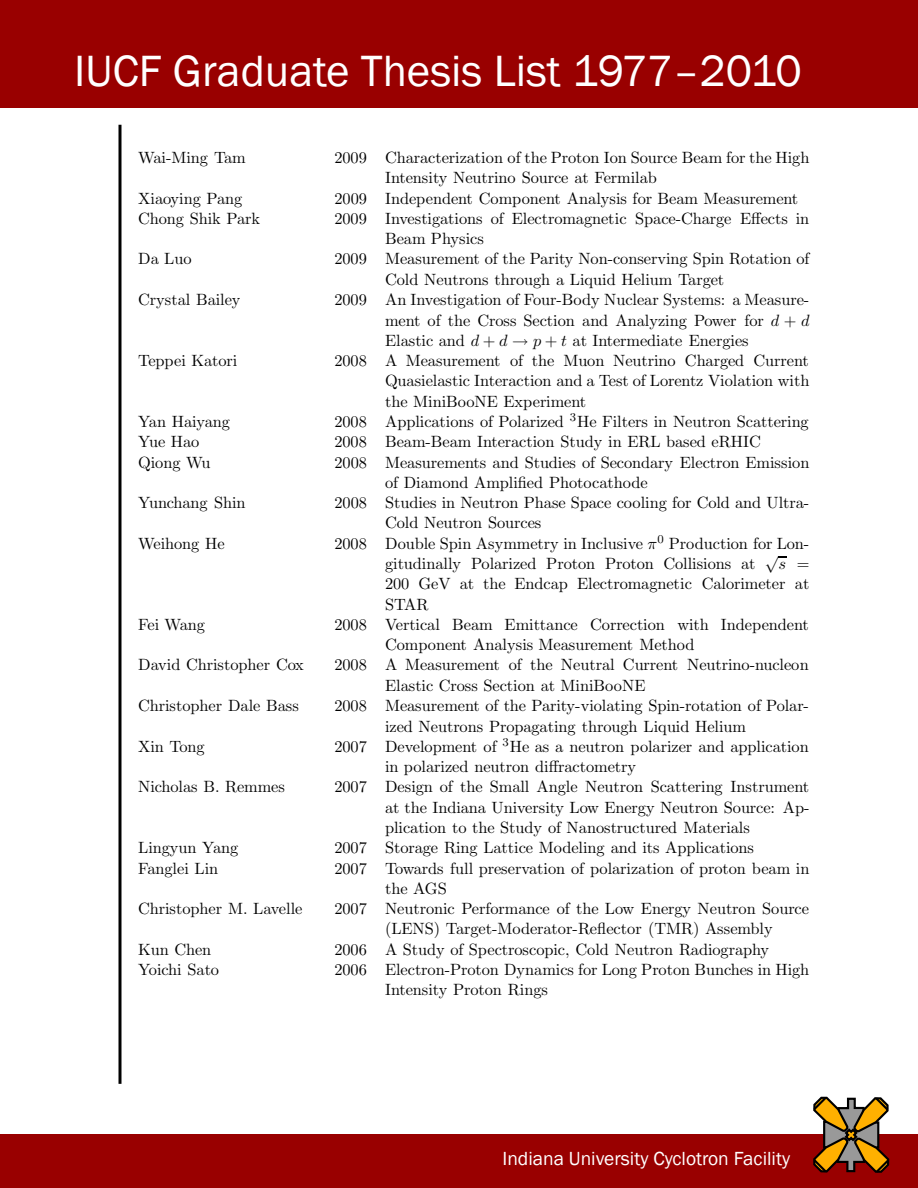
<style>
.page{position:relative;width:918px;height:1188px;background:#fff}
.page>*{position:absolute;margin:0;border:0;box-sizing:border-box;transform-origin:0 0}
.t1{font:45px "Franklin Gothic";color:#fff}
.t2{font:19.5px "Franklin Gothic";color:#fff}
.t3{font:16.35px/20.4px "CMR10";letter-spacing:-.005em;color:#000}
.t4{font:16.35px "CMSY10";color:#000}
.s1{font-family:"CMMI10"}
.s2{font-family:"CMSY10"}
</style>
<div class="page">
<div style="left:0;top:1134px;width:918px;height:54px;background:#900"></div>
<svg style="left:813px;top:1096px;width:77px;height:77px"></svg>
<svg style="left:118px;top:125px;width:4px;height:959px;background:#3f3f3f"></svg>
<div style="left:0;top:0;width:918px;height:108px;background:#900"></div>
<p class="t1" style="left:74px;top:43px;width:729px">IUCF Graduate Thesis List 1977–2010</p>
<p class="t3" style="left:138px;top:149px;width:109px">Wai-Ming Tam</p>
<p class="t3" style="left:385px;top:149px;width:426px;text-indent:-51px">2009 Characterization of the Proton Ion Source Beam for the High<br>Intensity Neutrino Source at Fermilab</p>
<p class="t3" style="left:138px;top:189px;width:106px">Xiaoying Pang</p>
<p class="t3" style="left:334px;top:189px;width:465px">2009 Independent Component Analysis for Beam Measurement</p>
<p class="t3" style="left:138px;top:210px;width:123px">Chong Shik Park</p>
<p class="t3" style="left:385px;top:210px;width:426px;text-indent:-51px">2009 Investigations of Electromagnetic Space-Charge Effects in<br>Beam Physics</p>
<p class="t3" style="left:138px;top:250px;width:55px">Da Luo</p>
<p class="t3" style="left:385px;top:250px;width:426px;text-indent:-51px">2009 Measurement of the Parity Non-conserving Spin Rotation of<br>Cold Neutrons through a Liquid Helium Target</p>
<p class="t3" style="left:138px;top:291px;width:104px">Crystal Bailey</p>
<p class="t3" style="left:385px;top:291px;width:426px;text-align:justify;text-indent:-51px">2009 An Investigation of Four-Body Nuclear Systems: a Measure&shy;ment of the Cross Section and Analyzing Power for <span class="s1">d</span> + <span class="s1">d </span>Elastic and <span class="s1">d</span> + <span class="s1">d</span> <span class="s2">→</span> <span class="s1">p</span> + <span class="s1">t</span> at Intermediate Energies</p>
<p class="t3" style="left:138px;top:352px;width:101px">Teppei Katori</p>
<p class="t3" style="left:385px;top:352px;width:426px;text-align:justify;text-indent:-51px">2008 A Measurement of the Muon Neutrino Charged Current Quasielastic Interaction and a Test of Lorentz Violation with the MiniBooNE Experiment</p>
<p class="t3" style="left:138px;top:413px;width:93px">Yan Haiyang</p>
<p class="t3" style="left:334px;top:413px;width:476px">2008 Applications of Polarized <sup>3</sup>He Filters in Neutron Scattering</p>
<p class="t3" style="left:138px;top:433px;width:63px">Yue Hao</p>
<p class="t3" style="left:334px;top:433px;width:428px">2008 Beam-Beam Interaction Study in ERL based eRHIC</p>
<p class="t3" style="left:138px;top:453px;width:74px">Qiong Wu</p>
<p class="t3" style="left:385px;top:453px;width:426px;text-indent:-51px">2008 Measurements and Studies of Secondary Electron Emission of Diamond Amplified Photocathode</p>
<p class="t3" style="left:138px;top:494px;width:109px">Yunchang Shin</p>
<p class="t3" style="left:385px;top:494px;width:426px;text-indent:-51px">2008 Studies in Neutron Phase Space cooling for Cold and Ultra-<br>Cold Neutron Sources</p>
<p class="t3" style="left:138px;top:535px;width:88px">Weihong He</p>
<p class="t3" style="left:334px;top:535px;width:476px;text-align:center">2008 Double Spin Asymmetry in Inclusive <span class="s1">π</span><sup>0</sup> Production for Lon&shy;gitudinally Polarized Proton Proton Collisions at</p>
<p class="t4" style="left:765px;top:542px;width:15px">√</p>
<p class="t3" style="left:385px;top:555px;width:426px;text-align:justify;text-indent:393px"><span class="s1">s</span> = 200 GeV at the Endcap Electromagnetic Calorimeter at STAR</p>
<p class="t3" style="left:138px;top:616px;width:68px">Fei Wang</p>
<p class="t3" style="left:385px;top:616px;width:425px;text-indent:-51px">2008 Vertical Beam Emittance Correction with Independent<br>Component Analysis Measurement Method</p>
<p class="t3" style="left:138px;top:656px;width:167px">David Christopher Cox</p>
<p class="t3" style="left:385px;top:656px;width:425px;text-indent:-51px">2008 A Measurement of the Neutral Current Neutrino-nucleon<br>Elastic Cross Section at MiniBooNE</p>
<p class="t3" style="left:138px;top:697px;width:162px">Christopher Dale Bass</p>
<p class="t3" style="left:385px;top:697px;width:426px;text-indent:-51px">2008 Measurement of the Parity-violating Spin-rotation of Polar&shy;ized Neutrons Propagating through Liquid Helium</p>
<p class="t3" style="left:138px;top:737px;width:68px">Xin Tong</p>
<p class="t3" style="left:385px;top:737px;width:425px;text-indent:-51px">2007 Development of <sup>3</sup>He as a neutron polarizer and application in polarized neutron diffractometry</p>
<p class="t3" style="left:138px;top:778px;width:148px">Nicholas B. Remmes</p>
<p class="t3" style="left:385px;top:778px;width:426px;text-align:justify;text-indent:-51px">2007 Design of the Small Angle Neutron Scattering Instrument at the Indiana University Low Energy Neutron Source: Ap&shy;plication to the Study of Nanostructured Materials</p>
<p class="t3" style="left:138px;top:839px;width:102px">Lingyun Yang</p>
<p class="t3" style="left:334px;top:839px;width:421px">2007 Storage Ring Lattice Modeling and its Applications</p>
<p class="t3" style="left:138px;top:859px;width:82px">Fanglei Lin</p>
<p class="t3" style="left:385px;top:859px;width:426px;text-indent:-51px">2007 Towards full preservation of polarization of proton beam in the AGS</p>
<p class="t3" style="left:138px;top:900px;width:166px">Christopher M. Lavelle</p>
<p class="t3" style="left:385px;top:900px;width:426px;text-indent:-51px">2007 Neutronic Performance of the Low Energy Neutron Source (LENS) Target-Moderator-Reflector (TMR) Assembly</p>
<p class="t3" style="left:138px;top:941px;width:75px">Kun Chen</p>
<p class="t3" style="left:334px;top:941px;width:436px">2006 A Study of Spectroscopic, Cold Neutron Radiography</p>
<p class="t3" style="left:138px;top:961px;width:82px">Yoichi Sato</p>
<p class="t3" style="left:385px;top:961px;width:426px;text-indent:-51px">2006 Electron-Proton Dynamics for Long Proton Bunches in High<br>Intensity Proton Rings</p>
<p class="t2" style="left:502px;top:1146px;width:289px">Indiana University Cyclotron Facility</p>
</div>
